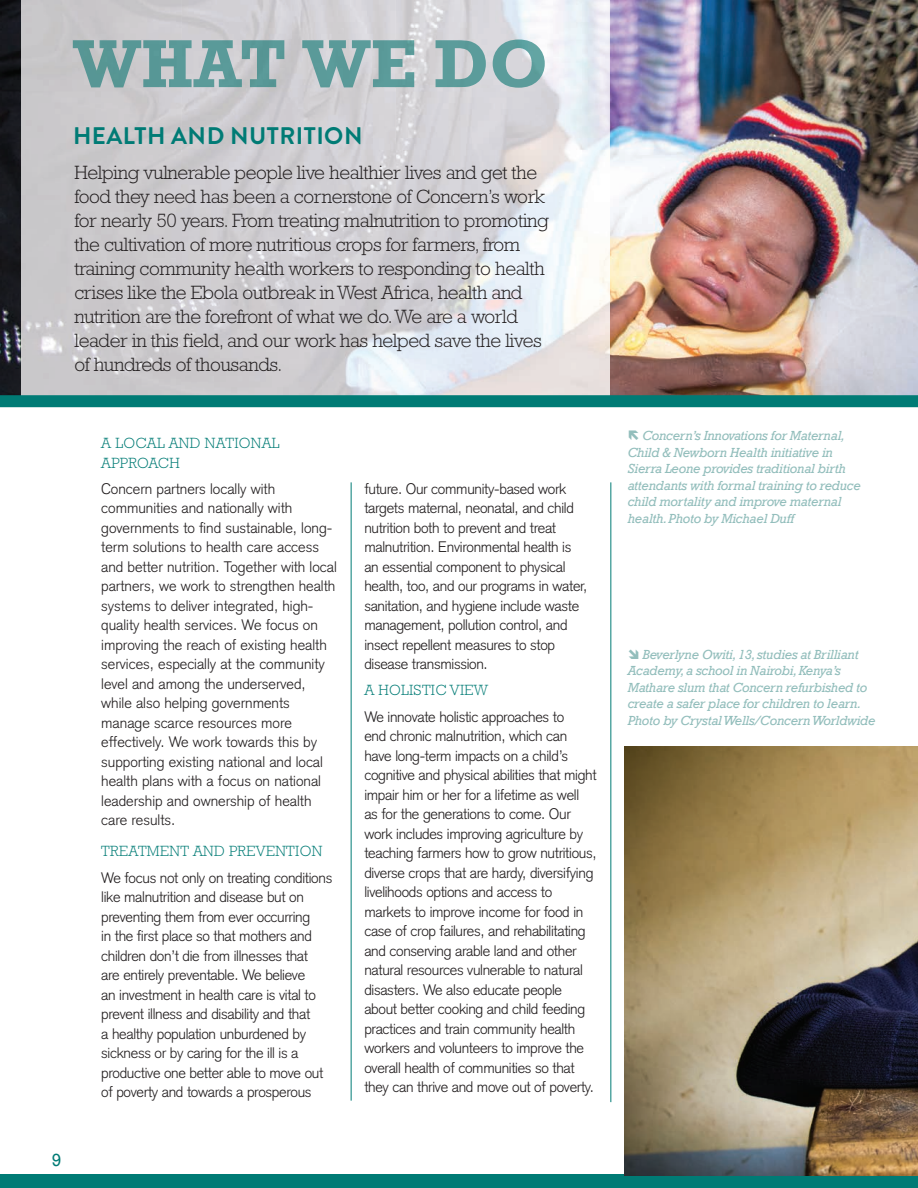
<style>
.page{position:relative;width:918px;height:1188px;background:#fff}
.page>*{position:absolute;margin:0;border:0;box-sizing:border-box;transform-origin:0 0}
.t1{font:700 24px "Brandon Grotesque";letter-spacing:.02em;color:#007b75}
.t2{font:300 19.5px/24px "Rockwell";letter-spacing:-.02em;color:#231f20}
.t3{font:18px "Rockwell";color:#007b75}
.t4{font:300 15px/19.5px "Akzidenz Grotesk";letter-spacing:-.02em;color:#231f20}
.t5{font:300 15px/19.5px "Akzidenz Grotesk";color:#231f20}
.t6{font:300 15px/19.5px "Rockwell";letter-spacing:.02em;color:#007b75}
.t7{font:italic 13.5px/16.5px "Rockwell";letter-spacing:-.02em;color:#93bebc}
</style>
<div class="page">
<div style="left:0;top:1174px;width:918px;height:14px;background:#007b75"></div>
<img style="left:0;top:0;width:918px;height:395px">
<img style="left:21px;top:0;width:589px;height:395px">
<img style="left:625px;top:747px;width:293px;height:429px">
<hr style="left:351px;top:482px;width:1px;height:619px;background:#007b75">
<hr style="left:610px;top:482px;width:1px;height:620px;background:#007b75">
<div style="left:0;top:395px;width:918px;height:12px;background:#007b75"></div>
<img style="left:73px;top:40px;width:472px;height:48px">
<h1 class="t1" style="left:73px;top:119px;width:291px">HEALTH AND NUTRITION</h1>
<p class="t2" style="left:74px;top:160px;width:476px">Helping vulnerable people live healthier lives and get the food they need has been a cornerstone of Concern’s work for nearly 50 years. From treating malnutrition to promoting the cultivation of more nutritious crops for farmers, from training community health workers to responding to health crises like the Ebola outbreak in West Africa, health and nutrition are the forefront of what we do. We are a world leader in this field, and our work has helped save the lives of hundreds of thousands.</p>
<p class="t3" style="left:52px;top:1150px;width:11px">9</p>
<p class="t6" style="left:101px;top:433px;width:180px">A LOCAL AND NATIONAL<br>APPROACH</p>
<p class="t5" style="left:101px;top:479px;width:237px">Concern partners locally with communities and nationally with governments to find sustainable, long&shy;term solutions to health care access and better nutrition. Together with local partners, we work to strengthen health systems to deliver integrated, high&shy;quality health services. We focus on improving the reach of existing health services, especially at the community level and among the underserved, while also helping governments manage scarce resources more effectively. We work towards this by supporting existing national and local health plans with a focus on national leadership and ownership of health care results.</p>
<p class="t6" style="left:101px;top:841px;width:223px">TREATMENT AND PREVENTION</p>
<p class="t4" style="left:101px;top:868px;width:233px">We focus not only on treating conditions like malnutrition and disease but on preventing them from ever occurring<br>in the first place so that mothers and children don’t die from illnesses that<br>are entirely preventable. We believe<br>an investment in health care is vital to prevent illness and disability and that<br>a healthy population unburdened by sickness or by caring for the ill is a productive one better able to move out of poverty and towards a prosperous</p>
<p class="t4" style="left:364px;top:479px;width:225px">future. Our community-based work targets maternal, neonatal, and child nutrition both to prevent and treat malnutrition. Environmental health is an essential component to physical health, too, and our programs in water, sanitation, and hygiene include waste management, pollution control, and insect repellent measures to stop disease transmission.</p>
<p class="t6" style="left:364px;top:681px;width:125px">A HOLISTIC VIEW</p>
<p class="t4" style="left:364px;top:707px;width:234px">We innovate holistic approaches to<br>end chronic malnutrition, which can have long-term impacts on a child’s cognitive and physical abilities that might impair him or her for a lifetime as well<br>as for the generations to come. Our work includes improving agriculture by teaching farmers how to grow nutritious, diverse crops that are hardy, diversifying livelihoods options and access to markets to improve income for food in case of crop failures, and rehabilitating and conserving arable land and other natural resources vulnerable to natural disasters. We also educate people about better cooking and child feeding practices and train community health workers and volunteers to improve the overall health of communities so that they can thrive and move out of poverty.</p>
<p class="t7" style="left:628px;top:428px;width:235px;text-indent:15px">Concern’s Innovations for Maternal, Child &amp; Newborn Health initiative in Sierra Leone provides traditional birth attendants with formal training to reduce child mortality and improve maternal health. Photo by Michael Duff</p>
<p class="t7" style="left:628px;top:646px;width:249px;text-indent:15px">Beverlyne Owiti, 13, studies at Brilliant Academy, a school in Nairobi, Kenya’s Mathare slum that Concern refurbished to create a safer place for children to learn.<br>Photo by Crystal Wells/Concern Worldwide</p>
</div>
